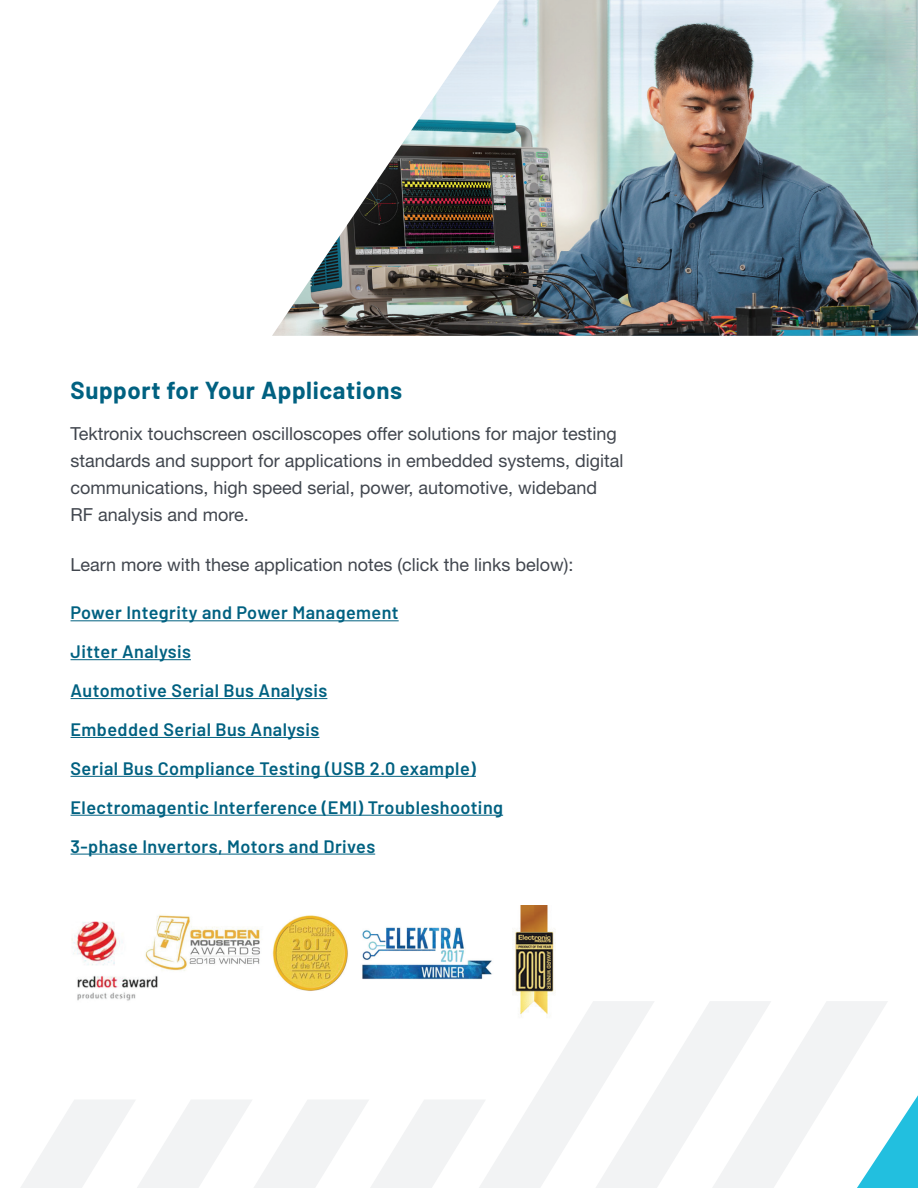
<style>
.page{position:relative;width:918px;height:1188px;background:#fff}
.page>*{position:absolute;margin:0;border:0;box-sizing:border-box;transform-origin:0 0}
.t1{font:700 24px "Barlow";letter-spacing:.025em;color:#006181}
.t2{font:18px/27px "Helvetica Neue LT Std";color:#41464e}
.t3{font:600 18px/38.8px "Barlow";letter-spacing:.025em;color:#006181}
</style>
<div class="page">
<img style="left:272px;top:0;width:646px;height:336px">
<hr style="left:71px;top:620px;width:328px;height:1px;background:#006181">
<hr style="left:71px;top:659px;width:120px;height:1px;background:#006181">
<hr style="left:71px;top:698px;width:256px;height:1px;background:#006181">
<hr style="left:71px;top:737px;width:248px;height:1px;background:#006181">
<hr style="left:71px;top:776px;width:405px;height:1px;background:#006181">
<hr style="left:71px;top:815px;width:432px;height:1px;background:#006181">
<hr style="left:71px;top:854px;width:304px;height:1px;background:#006181">
<img style="left:72px;top:915px;width:420px;height:86px">
<img style="left:513px;top:906px;width:43px;height:95px">
<svg style="left:21px;top:1001px;width:897px;height:187px"></svg>
<h1 class="t1" style="left:71px;top:373px;width:333px">Support for Your Applications</h1>
<p class="t2" style="left:71px;top:419px;width:554px">Tektronix touchscreen oscilloscopes offer solutions for major testing standards and support for applications in embedded systems, digital communications, high speed serial, power, automotive, wideband RF analysis and more.</p>
<p class="t2" style="left:71px;top:551px;width:505px">Learn more with these application notes (click the links below):</p>
<p class="t3" style="left:71px;top:592px;width:434px">Power Integrity and Power Management<br>Jitter Analysis<br>Automotive Serial Bus Analysis<br>Embedded Serial Bus Analysis<br>Serial Bus Compliance Testing (USB 2.0 example)<br>Electromagentic Interference (EMI) Troubleshooting 3-phase Invertors, Motors and Drives</p>
</div>
